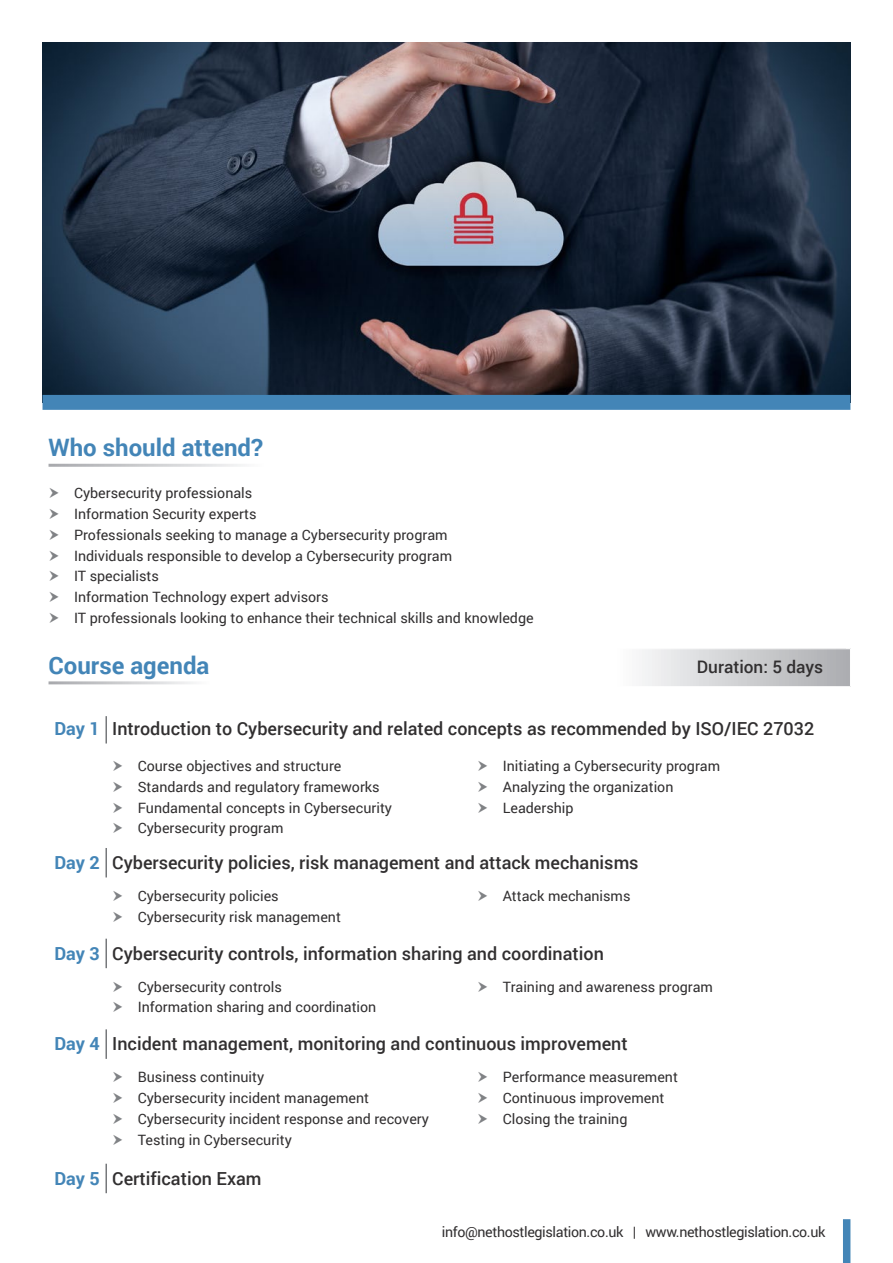
<style>
.page{position:relative;width:893px;height:1263px;background:#fff}
.page>*{position:absolute;margin:0;border:0;box-sizing:border-box;transform-origin:0 0}
.t1{font:700 24px "Roboto";color:#4385b7}
.t2{font:500 18px "Roboto";color:#312f30}
.t3{font:700 18px "Roboto";letter-spacing:-.005em;color:#4385b7}
.t4{font:500 17.25px "Roboto";color:#312f30}
.Bullet_Points{font:14.25px "Roboto";color:#312f30}
.Bullet_Points-2{font:14.25px "Roboto";letter-spacing:-.025em;color:#312f30}
</style>
<div class="page">
<img style="left:43px;top:43px;width:807px;height:352px">
<div style="left:43px;top:395px;width:807px;height:15px;background:#4385b7"></div>
<svg style="left:642px;top:649px;width:208px;height:37px;background:#cecfd2"></svg>
<hr style="left:105px;top:716px;width:2px;height:27px;background:#76787b">
<hr style="left:105px;top:848px;width:2px;height:29px;background:#76787b">
<hr style="left:105px;top:939px;width:2px;height:29px;background:#76787b">
<hr style="left:105px;top:1029px;width:2px;height:30px;background:#76787b">
<hr style="left:105px;top:1164px;width:2px;height:29px;background:#76787b">
<div style="left:843px;top:1219px;width:7px;height:44px;background:#4385b7"></div>
<p class="t1" style="left:49px;top:431px;width:216px">Who should attend?</p>
<p class="Bullet_Points" style="left:74px;top:483px;width:180px">Cybersecurity professionals</p>
<p class="Bullet_Points" style="left:74px;top:504px;width:184px">Information Security experts</p>
<p class="Bullet_Points" style="left:74px;top:525px;width:375px">Professionals seeking to manage a Cybersecurity program</p>
<p class="Bullet_Points" style="left:74px;top:546px;width:380px">Individuals responsible to develop a Cybersecurity program</p>
<p class="Bullet_Points" style="left:74px;top:566px;width:86px">IT specialists</p>
<p class="Bullet_Points" style="left:74px;top:587px;width:256px">Information Technology expert advisors</p>
<p class="Bullet_Points" style="left:74px;top:608px;width:461px">IT professionals looking to enhance their technical skills and knowledge</p>
<p class="t1" style="left:49px;top:648px;width:162px">Course agenda</p>
<p class="t4" style="left:697px;top:655px;width:128px">Duration: 5 days</p>
<p class="t3" style="left:55px;top:716px;width:47px">Day 1</p>
<p class="t2" style="left:112px;top:716px;width:703px">Introduction to Cybersecurity and related concepts as recommended by ISO/IEC 27032</p>
<p class="Bullet_Points" style="left:138px;top:756px;width:205px">Course objectives and structure</p>
<p class="Bullet_Points" style="left:138px;top:777px;width:243px">Standards and regulatory frameworks</p>
<p class="Bullet_Points" style="left:138px;top:798px;width:256px">Fundamental concepts in Cybersecurity</p>
<p class="Bullet_Points" style="left:138px;top:818px;width:147px">Cybersecurity program</p>
<p class="Bullet_Points" style="left:503px;top:756px;width:219px">Initiating a Cybersecurity program</p>
<p class="Bullet_Points" style="left:503px;top:777px;width:172px">Analyzing the organization</p>
<p class="Bullet_Points" style="left:503px;top:798px;width:72px">Leadership</p>
<p class="t3" style="left:55px;top:850px;width:47px">Day 2</p>
<p class="t2" style="left:112px;top:850px;width:528px">Cybersecurity policies, risk management and attack mechanisms</p>
<p class="Bullet_Points" style="left:138px;top:886px;width:143px">Cybersecurity policies</p>
<p class="Bullet_Points" style="left:138px;top:906px;width:205px">Cybersecurity risk management</p>
<p class="Bullet_Points" style="left:503px;top:886px;width:129px">Attack mechanisms</p>
<p class="t3" style="left:55px;top:940px;width:47px">Day 3</p>
<p class="t2" style="left:112px;top:940px;width:493px">Cybersecurity controls, information sharing and coordination</p>
<p class="Bullet_Points" style="left:138px;top:976px;width:146px">Cybersecurity controls</p>
<p class="Bullet_Points" style="left:138px;top:997px;width:240px">Information sharing and coordination</p>
<p class="Bullet_Points" style="left:503px;top:976px;width:212px">Training and awareness program</p>
<p class="t3" style="left:55px;top:1031px;width:47px">Day 4</p>
<p class="t2" style="left:112px;top:1031px;width:517px">Incident management, monitoring and continuous improvement</p>
<p class="Bullet_Points" style="left:138px;top:1067px;width:128px">Business continuity</p>
<p class="Bullet_Points" style="left:138px;top:1088px;width:233px">Cybersecurity incident management</p>
<p class="Bullet_Points" style="left:138px;top:1109px;width:293px">Cybersecurity incident response and recovery</p>
<p class="Bullet_Points" style="left:138px;top:1129px;width:156px">Testing in Cybersecurity</p>
<p class="Bullet_Points" style="left:503px;top:1067px;width:177px">Performance measurement</p>
<p class="Bullet_Points" style="left:503px;top:1088px;width:163px">Continuous improvement</p>
<p class="Bullet_Points" style="left:503px;top:1109px;width:126px">Closing the training</p>
<p class="t3" style="left:55px;top:1165px;width:47px">Day 5</p>
<p class="t2" style="left:112px;top:1165px;width:151px">Certification Exam</p>
<p class="Bullet_Points-2" style="left:442px;top:1221px;width:385px">info@nethostlegislation.co.uk | www.nethostlegislation.co.uk</p>
</div>
